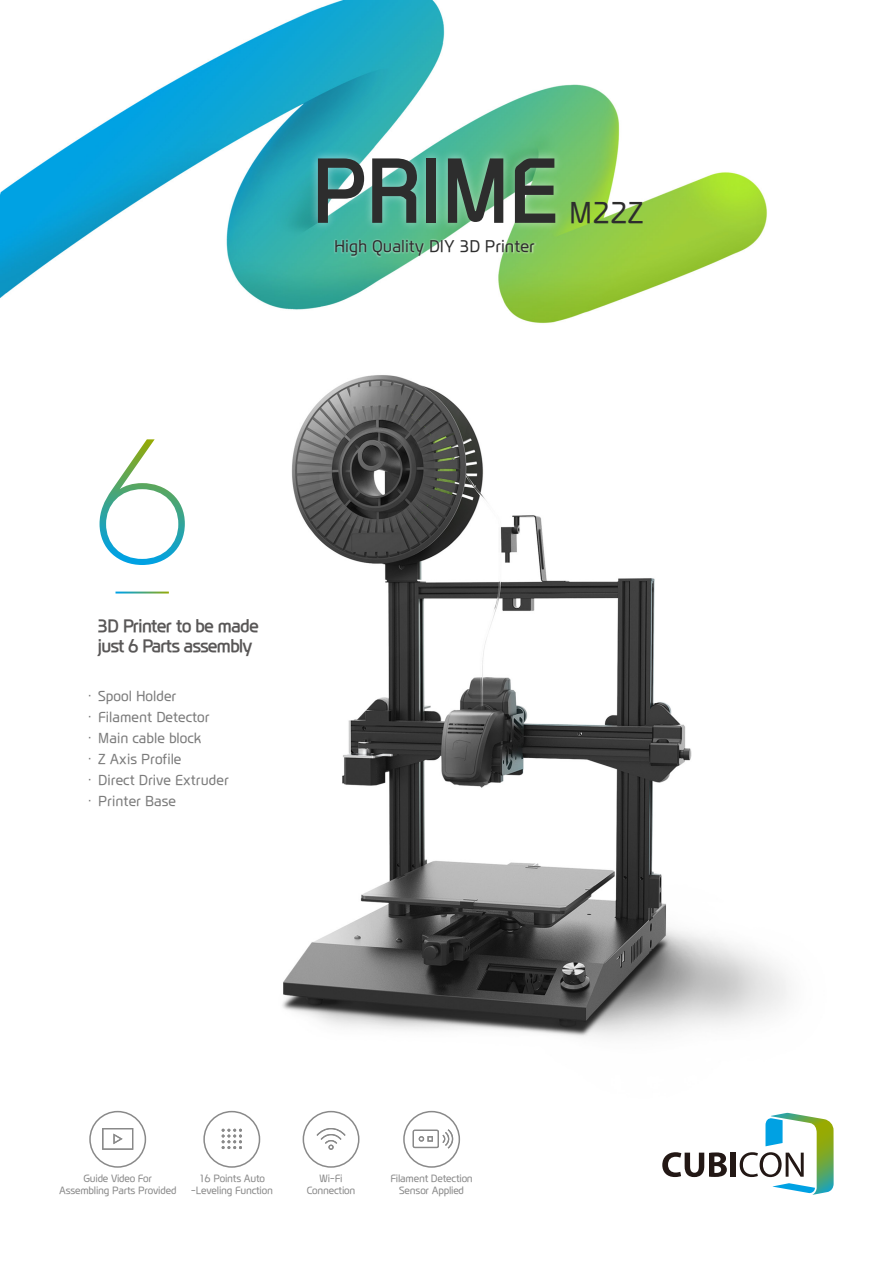
<style>
.page{position:relative;width:893px;height:1263px;background:#fff}
.page>*{position:absolute;margin:0;border:0;box-sizing:border-box;transform-origin:0 0}
.t1{font:87px "HVS2020 Challenge T OTB";color:#2d2d2d}
.t2{font:30px "HVS2020 Challenge T OTM";color:#2d2d2d}
.t3{font:17.7px/20.7px "HVS2020 Challenge T OTB";letter-spacing:-.03em;color:#595757}
.t4{font:16.8px "HVS2020 Challenge T OTM";color:#2d2d2d}
.t5{font:14.4px/21px "HVS2020 Challenge T OTM";color:#7c7c7c}
.t6{font:10.5px/12.6px "HVS2020 Challenge T OTM";letter-spacing:-.02em;color:#898989;text-align:center}
</style>
<div class="page">
<img style="left:0;top:0;width:788px;height:1178px">
<img style="left:299px;top:121px;width:271px;height:133px">
<svg style="left:662px;top:1152px;width:65px;height:25px"></svg>
<div style="left:730px;top:1152px;width:6px;height:25px;background:#231815"></div>
<svg style="left:740px;top:1113px;width:94px;height:82px"></svg>
<svg style="left:102px;top:1128px;width:31px;height:22px"></svg>
<svg style="left:317px;top:1128px;width:29px;height:22px"></svg>
<svg style="left:222px;top:1129px;width:20px;height:20px"></svg>
<div style="left:89px;top:1111px;width:57px;height:57px;border:2px solid #898989;border-radius:50%"></div>
<div style="left:203px;top:1111px;width:57px;height:57px;border:2px solid #898989;border-radius:50%"></div>
<div style="left:303px;top:1111px;width:56px;height:57px;border:2px solid #898989;border-radius:50%"></div>
<svg style="left:413px;top:1129px;width:40px;height:19px"></svg>
<div style="left:403px;top:1111px;width:57px;height:57px;border:2px solid #898989;border-radius:50%"></div>
<svg style="left:100px;top:439px;width:85px;height:126px"></svg>
<hr style="left:116px;top:592px;width:53px;height:1px;background:#fff">
<img style="left:331px;top:233px;width:207px;height:26px">
<h1 class="t1" style="left:312px;top:145px;width:246px">PRIME</h1>
<h3 class="t4" style="left:334px;top:238px;width:202px">High Quality DIY 3D Printer</h3>
<h2 class="t2" style="left:569px;top:198px;width:76px">M22Z</h2>
<h3 class="t3" style="left:98px;top:615px;width:163px">3D Printer to be made just 6 Parts assembly</h3>
<h3 class="t5" style="left:86px;top:685px;width:145px">· Spool Holder<br>· Filament Detector<br>· Main cable block<br>· Z Axis Profile<br>· Direct Drive Extruder · Printer Base</h3>
<p class="t6" style="left:191px;top:1172px;width:84px">16 Points Auto -Leveling Function</p>
<p class="t6" style="left:391px;top:1172px;width:84px">Filament Detection<br>Sensor Applied</p>
<p class="t6" style="left:59px;top:1172px;width:119px">Guide Video For<br>Assembling Parts Provided</p>
<p class="t6" style="left:307px;top:1172px;width:50px">Wi-Fi<br>Connection</p>
</div>
